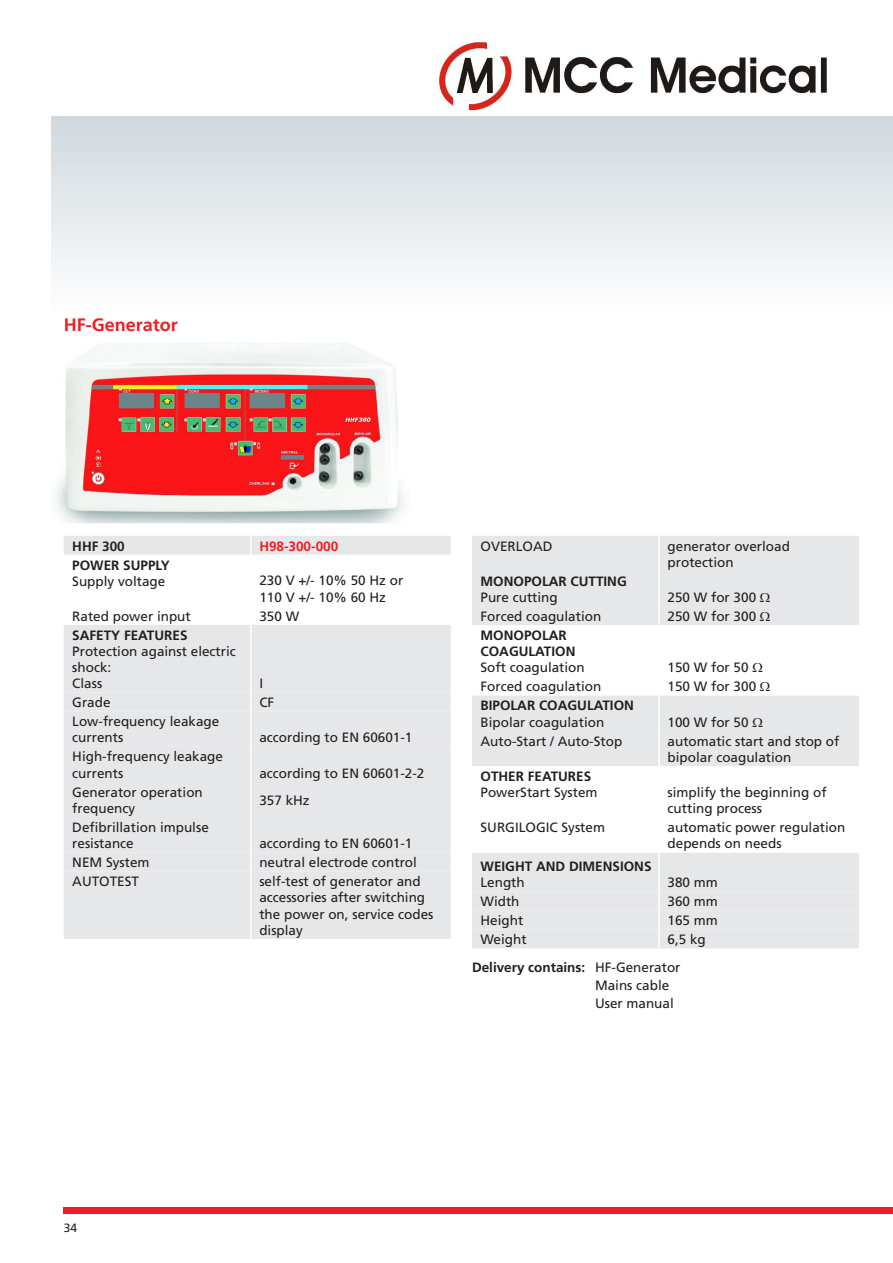
<style>
.page{position:relative;width:893px;height:1263px;background:#fff}
.page>*{position:absolute;margin:0;border:0;box-sizing:border-box;transform-origin:0 0}
.Body_Text{font:700 18px "Frutiger";color:#ee1d23}
.t1{font:13.5px/16.2px "Frutiger";color:#231f20}
.heading_1{font:700 13.5px/16.2px "Frutiger";color:#231f20}
.heading_1-2{font:700 13.5px "Frutiger";color:#ee1d23}
.t2{font:12px "Frutiger";color:#231f20}
.s1{font-weight:700}
.s2{font-weight:400}
</style>
<div class="page">
<div style="left:51px;top:117px;width:842px;height:200px;background:linear-gradient(to bottom,#cfd8dd,#fff)"></div>
<div style="left:64px;top:1208px;width:829px;height:6px;background:#ee1d23"></div>
<svg style="left:64px;top:536px;width:387px;height:403px;fill:#e6e7e9"></svg>
<div style="left:64px;top:625px;width:387px;height:246px;background:#e6e7e9"></div>
<svg style="left:250px;top:536px;width:2px;height:19px"></svg>
<hr style="left:250px;top:555px;width:2px;height:51px;background:#fff">
<svg style="left:64px;top:606px;width:387px;height:19px"></svg>
<hr style="left:250px;top:625px;width:2px;height:67px;background:#fff">
<svg style="left:250px;top:692px;width:2px;height:19px"></svg>
<hr style="left:250px;top:711px;width:2px;height:36px;background:#fff">
<hr style="left:250px;top:747px;width:2px;height:35px;background:#fff">
<hr style="left:250px;top:782px;width:2px;height:35px;background:#fff">
<hr style="left:250px;top:817px;width:2px;height:35px;background:#fff">
<svg style="left:250px;top:852px;width:2px;height:19px"></svg>
<hr style="left:250px;top:871px;width:2px;height:68px;background:#fff">
<div style="left:472px;top:536px;width:387px;height:412px;background:#e6e7e9"></div>
<svg style="left:472px;top:571px;width:387px;height:358px;fill:#e6e7e9"></svg>
<svg style="left:472px;top:625px;width:387px;height:192px"></svg>
<hr style="left:658px;top:536px;width:2px;height:35px;background:#fff">
<hr style="left:658px;top:571px;width:2px;height:35px;background:#fff">
<svg style="left:658px;top:606px;width:2px;height:19px"></svg>
<hr style="left:658px;top:625px;width:2px;height:52px;background:#fff">
<svg style="left:658px;top:677px;width:2px;height:19px"></svg>
<hr style="left:658px;top:696px;width:2px;height:35px;background:#fff">
<hr style="left:658px;top:731px;width:2px;height:35px;background:#fff">
<hr style="left:658px;top:766px;width:2px;height:51px;background:#fff">
<hr style="left:658px;top:817px;width:2px;height:36px;background:#fff">
<hr style="left:658px;top:853px;width:2px;height:38px;background:#fff">
<svg style="left:658px;top:891px;width:2px;height:57px"></svg>
<img style="left:55px;top:343px;width:349px;height:180px">
<img style="left:439px;top:41px;width:388px;height:70px">
<svg style="left:760px;top:593px;width:10px;height:9px"></svg>
<svg style="left:760px;top:612px;width:10px;height:9px"></svg>
<svg style="left:753px;top:663px;width:9px;height:9px"></svg>
<svg style="left:760px;top:682px;width:10px;height:9px"></svg>
<svg style="left:753px;top:717px;width:9px;height:10px"></svg>
<p class="Body_Text" style="left:64px;top:314px;width:116px">HF-Generator</p>
<p class="heading_1" style="left:72px;top:538px;width:54px">HHF 300</p>
<p class="heading_1-2" style="left:259px;top:538px;width:80px">H98-300-000</p>
<p class="heading_1" style="left:72px;top:557px;width:99px">POWER SUPPLY</p>
<p class="t1" style="left:72px;top:573px;width:95px">Supply voltage</p>
<p class="t1" style="left:259px;top:572px;width:145px">230 V +/- 10% 50 Hz or</p>
<p class="t1" style="left:259px;top:589px;width:128px">110 V +/- 10% 60 Hz</p>
<p class="t1" style="left:72px;top:608px;width:120px">Rated power input</p>
<p class="t1" style="left:259px;top:608px;width:41px">350 W</p>
<p class="heading_1" style="left:72px;top:627px;width:117px">SAFETY FEATURES</p>
<p class="t1" style="left:72px;top:643px;width:165px">Protection against electric shock:</p>
<p class="t1" style="left:72px;top:675px;width:32px">Class</p>
<p class="t1" style="left:259px;top:675px;width:5px">I</p>
<p class="t1" style="left:72px;top:694px;width:40px">Grade</p>
<p class="t1" style="left:259px;top:694px;width:16px">CF</p>
<p class="t1" style="left:72px;top:713px;width:149px">Low-frequency leakage currents</p>
<p class="t1" style="left:259px;top:729px;width:155px">according to EN 60601-1</p>
<p class="t1" style="left:72px;top:748px;width:152px">High-frequency leakage currents</p>
<p class="t1" style="left:259px;top:765px;width:167px">according to EN 60601-2-2</p>
<p class="t1" style="left:72px;top:784px;width:132px">Generator operation frequency</p>
<p class="t1" style="left:259px;top:792px;width:52px">357 kHz</p>
<p class="t1" style="left:72px;top:819px;width:138px">Defibrillation impulse resistance</p>
<p class="t1" style="left:259px;top:835px;width:155px">according to EN 60601-1</p>
<p class="t1" style="left:72px;top:854px;width:79px">NEM System</p>
<p class="t1" style="left:259px;top:854px;width:159px">neutral electrode control</p>
<p class="t1" style="left:72px;top:873px;width:68px">AUTOTEST</p>
<p class="t1" style="left:259px;top:873px;width:176px">self-test of generator and accessories after switching the power on, service codes display</p>
<p class="t1" style="left:480px;top:538px;width:74px">OVERLOAD</p>
<p class="t1" style="left:668px;top:538px;width:124px">generator overload protection</p>
<p class="heading_1" style="left:480px;top:573px;width:148px">MONOPOLAR CUTTING</p>
<p class="t1" style="left:480px;top:589px;width:79px">Pure cutting</p>
<p class="t1" style="left:668px;top:589px;width:90px">250 W for 300</p>
<p class="t1" style="left:480px;top:608px;width:122px">Forced coagulation</p>
<p class="t1" style="left:668px;top:608px;width:90px">250 W for 300</p>
<p class="heading_1" style="left:480px;top:627px;width:96px">MONOPOLAR<br>COAGULATION</p>
<p class="t1" style="left:480px;top:659px;width:106px">Soft coagulation</p>
<p class="t1" style="left:668px;top:659px;width:83px">150 W for 50</p>
<p class="t1" style="left:480px;top:678px;width:122px">Forced coagulation</p>
<p class="t1" style="left:668px;top:678px;width:90px">150 W for 300</p>
<p class="heading_1" style="left:480px;top:697px;width:155px">BIPOLAR COAGULATION</p>
<p class="t1" style="left:480px;top:714px;width:125px">Bipolar coagulation</p>
<p class="t1" style="left:668px;top:714px;width:83px">100 W for 50</p>
<p class="t1" style="left:480px;top:733px;width:143px">Auto-Start / Auto-Stop</p>
<p class="t1" style="left:668px;top:733px;width:173px">automatic start and stop of bipolar coagulation</p>
<p class="t1" style="left:480px;top:768px;width:119px"><span class="s1">OTHER FEATURES<br></span>PowerStart System</p>
<p class="t1" style="left:668px;top:784px;width:161px">simplify the beginning of cutting process</p>
<p class="t1" style="left:480px;top:819px;width:126px">SURGILOGIC System</p>
<p class="t1" style="left:668px;top:819px;width:179px">automatic power regulation depends on needs</p>
<p class="heading_1" style="left:480px;top:858px;width:173px">WEIGHT AND DIMENSIONS</p>
<p class="t1" style="left:480px;top:874px;width:46px">Length</p>
<p class="t1" style="left:668px;top:874px;width:52px">380 mm</p>
<p class="t1" style="left:480px;top:893px;width:41px">Width</p>
<p class="t1" style="left:668px;top:893px;width:52px">360 mm</p>
<p class="t1" style="left:480px;top:912px;width:44px">Height</p>
<p class="t1" style="left:668px;top:912px;width:52px">165 mm</p>
<p class="t1" style="left:480px;top:931px;width:48px">Weight</p>
<p class="t1" style="left:668px;top:931px;width:40px">6,5 kg</p>
<p class="heading_1" style="left:472px;top:959px;width:210px">Delivery contains: <span class="s2">HF-Generator</span></p>
<p class="t1" style="left:595px;top:977px;width:76px">Mains cable</p>
<p class="t1" style="left:595px;top:995px;width:80px">User manual</p>
<p class="t2" style="left:64px;top:1220px;width:15px">34</p>
</div>
